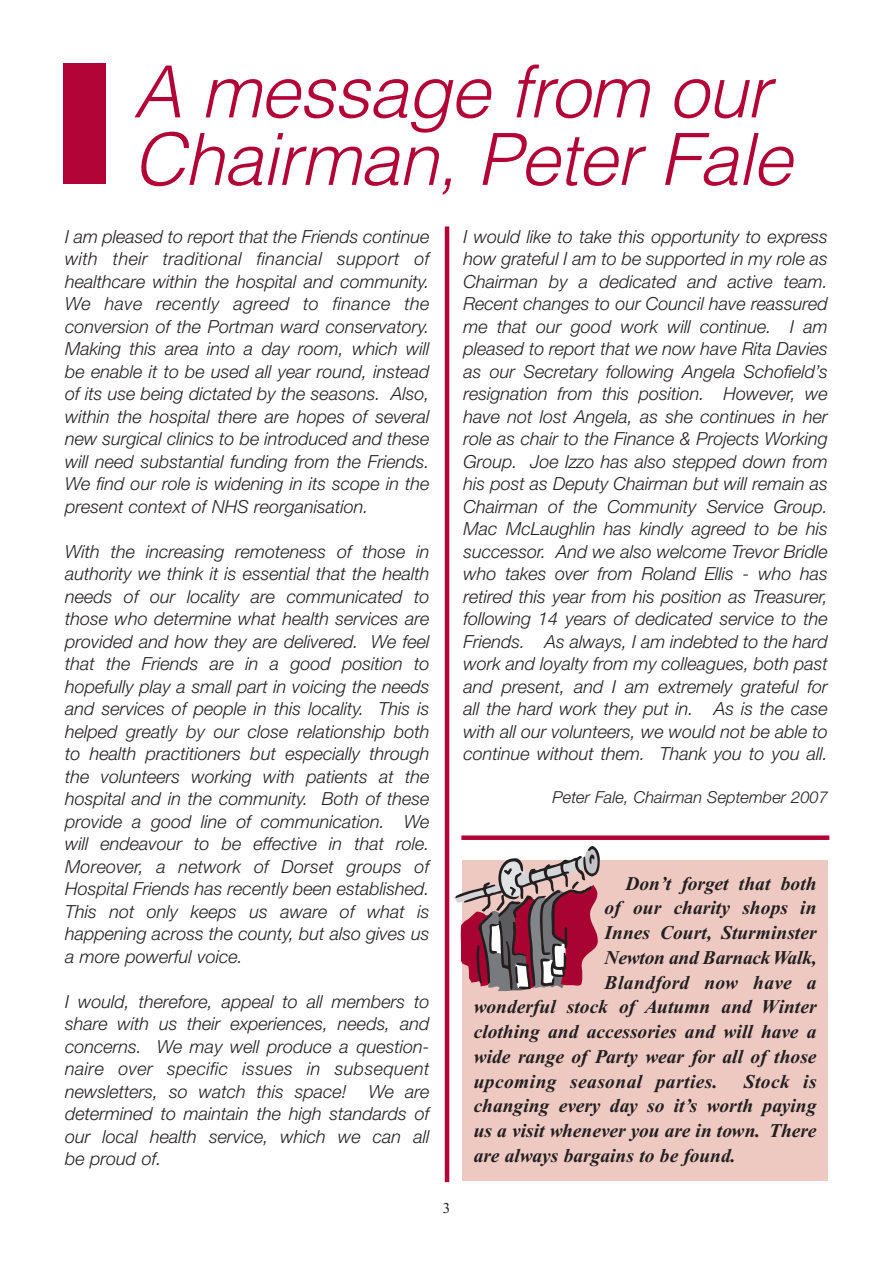
<style>
.page{position:relative;width:893px;height:1263px;background:#fff}
.page>*{position:absolute;margin:0;border:0;box-sizing:border-box;transform-origin:0 0}
.t1{font:italic 300 72px/67.5px "Helvetica";letter-spacing:-.015em;color:#b30437}
.t2{font:italic 700 19.5px/24.8px "Times";color:#231f20;text-align:justify}
.t3{font:italic 700 19.5px "Times";letter-spacing:.02em;color:#231f20}
.t4{font:italic 300 18px/22.5px "Helvetica Neue";color:#231f20;text-align:justify}
.t5{font:italic 300 16.5px "Helvetica Neue";color:#231f20}
.t6{font:15px "Times";color:#231f20}
</style>
<div class="page">
<div style="left:64px;top:64px;width:42px;height:120px;background:#b30437"></div>
<hr style="left:445px;top:226px;width:4px;height:956px;background:#b30437">
<div style="left:461px;top:835px;width:368px;height:5px;background:#b30437"></div>
<div style="left:462px;top:860px;width:365px;height:321px;background:#eec9c2"></div>
<svg style="left:454px;top:846px;width:145px;height:145px"></svg>
<h1 class="t1" style="left:133px;top:65px;width:660px">A message from our<br>Chairman, Peter Fale</h1>
<p class="t4" style="left:65px;top:227px;width:366px">I am pleased to report that the Friends continue with their traditional financial support of healthcare within the hospital and community.<br>We have recently agreed to finance the conversion of the Portman ward conservatory.<br>Making this area into a day room, which will be enable it to be used all year round, instead of its use being dictated by the seasons. Also, within the hospital there are hopes of several new surgical clinics to be introduced and these will need substantial funding from the Friends.<br>We find our role is widening in its scope in the present context of NHS reorganisation.</p>
<p class="t4" style="left:65px;top:542px;width:366px">With the increasing remoteness of those in authority we think it is essential that the health needs of our locality are communicated to those who determine what health services are provided and how they are delivered. We feel that the Friends are in a good position to hopefully play a small part in voicing the needs and services of people in this locality. This is helped greatly by our close relationship both to health practitioners but especially through the volunteers working with patients at the hospital and in the community. Both of these provide a good line of communication. We will endeavour to be effective in that role.<br>Moreover, a network of Dorset groups of Hospital Friends has recently been established.<br>This not only keeps us aware of what is happening across the county, but also gives us a more powerful voice.</p>
<p class="t4" style="left:65px;top:992px;width:366px">I would, therefore, appeal to all members to share with us their experiences, needs, and concerns. We may well produce a question&shy;naire over specific issues in subsequent newsletters, so watch this space! We are determined to maintain the high standards of our local health service, which we can all be proud of.</p>
<p class="t4" style="left:463px;top:227px;width:366px">I would like to take this opportunity to express how grateful I am to be supported in my role as Chairman by a dedicated and active team.<br>Recent changes to our Council have reassured me that our good work will continue. I am pleased to report that we now have Rita Davies as our Secretary following Angela Schofield’s resignation from this position. However, we have not lost Angela, as she continues in her role as chair to the Finance &amp; Projects Working Group. Joe Izzo has also stepped down from his post as Deputy Chairman but will remain as Chairman of the Community Service Group.<br>Mac McLaughlin has kindly agreed to be his successor. And we also welcome Trevor Bridle who takes over from Roland Ellis - who has retired this year from his position as Treasurer, following 14 years of dedicated service to the Friends. As always, I am indebted to the hard work and loyalty from my colleagues, both past and present, and I am extremely grateful for all the hard work they put in. As is the case with all our volunteers, we would not be able to continue without them. Thank you to you all.</p>
<p class="t5" style="left:552px;top:791px;width:277px">Peter Fale, Chairman September 2007</p>
<p class="t2" style="left:625px;top:873px;width:193px">Don’t forget that both</p>
<p class="t2" style="left:604px;top:898px;width:213px">of our charity shops in</p>
<p class="t2" style="left:604px;top:922px;width:213px">Innes Court, Sturminster</p>
<p class="t2" style="left:604px;top:947px;width:213px">Newton and Barnack Walk,</p>
<p class="t3" style="left:604px;top:975px;width:213px">Blandford now have a</p>
<p class="t2" style="left:473px;top:997px;width:344px">wonderful stock of Autumn and Winter</p>
<p class="t2" style="left:473px;top:1021px;width:344px">clothing and accessories and will have a</p>
<p class="t2" style="left:473px;top:1046px;width:344px">wide range of Party wear for all of those</p>
<p class="t3" style="left:473px;top:1074px;width:245px">upcoming seasonal parties.</p>
<p class="t2" style="left:473px;top:1071px;width:344px;text-indent:270px">Stock is changing every day so it’s worth paying us a visit whenever you are in town. There are always bargains to be found.</p>
<p class="t6" style="left:442px;top:1203px;width:9px">3</p>
</div>
